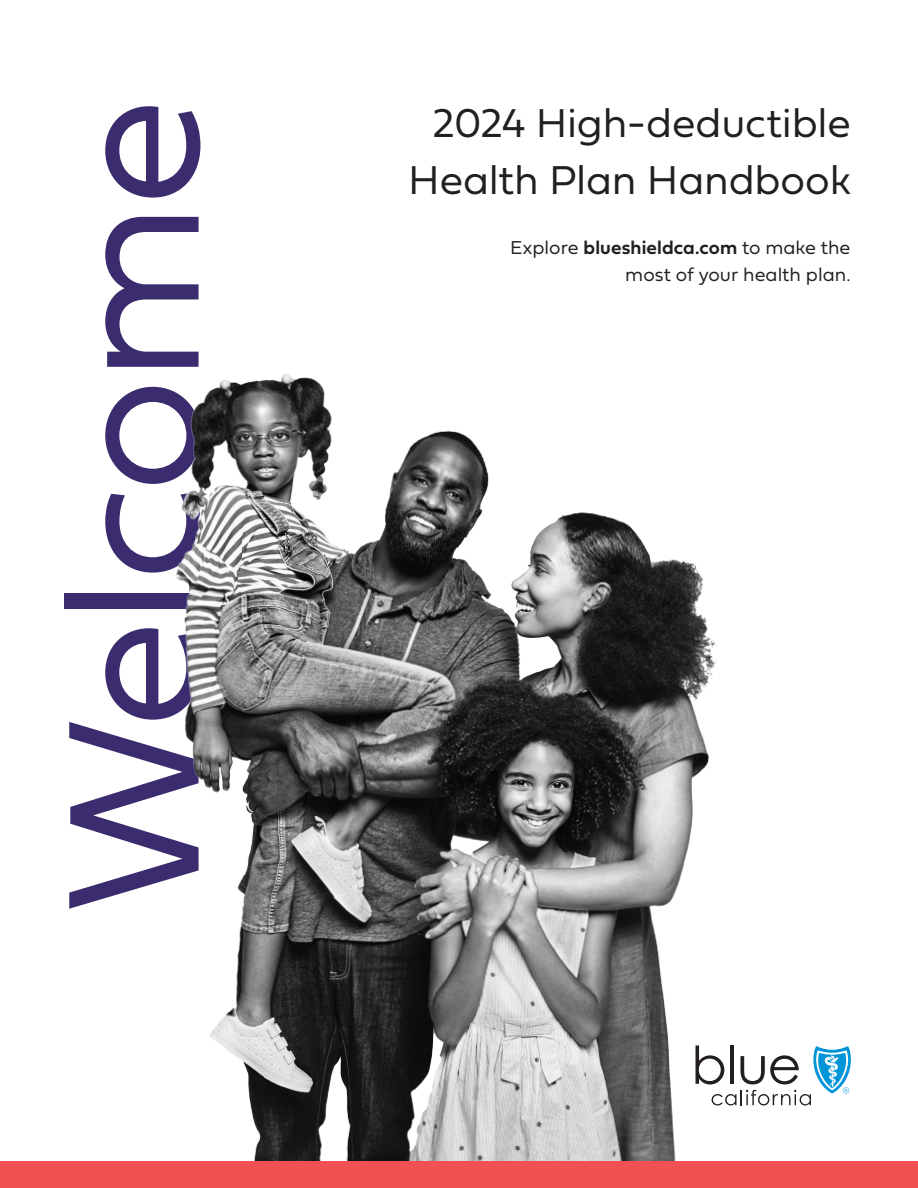
<style>
.page{position:relative;width:918px;height:1188px;background:#fff}
.page>*{position:absolute;margin:0;border:0;box-sizing:border-box;transform-origin:0 0}
.t1{font:195px "Fieldwork Geo Light";letter-spacing:-.025em;color:#3b2c6f}
.t2{font:42px/57px "Fieldwork Geo Light";letter-spacing:-.005em;color:#231f20;text-align:center}
.t3{font:19.5px/27px "Fieldwork Geo Light";color:#231f20;text-align:right}
.s1{font-family:"Fieldwork Geo Demibold"}
</style>
<div class="page">
<img style="left:176px;top:374px;width:541px;height:787px">
<div style="left:0;top:1161px;width:918px;height:27px;background:#f05151"></div>
<svg style="left:696px;top:1045px;width:155px;height:61px"></svg>
<p class="t1" style="left:-20px;top:912px;width:817px;rotate:-90deg">Welcome</p>
<p class="t2" style="left:408px;top:92px;width:444px">2024 High-deductible<br>Health Plan Handbook</p>
<p class="t3" style="left:510px;top:233px;width:342px">Explore <span class="s1">blueshieldca.com</span> to make the most of your health plan.</p>
</div>
